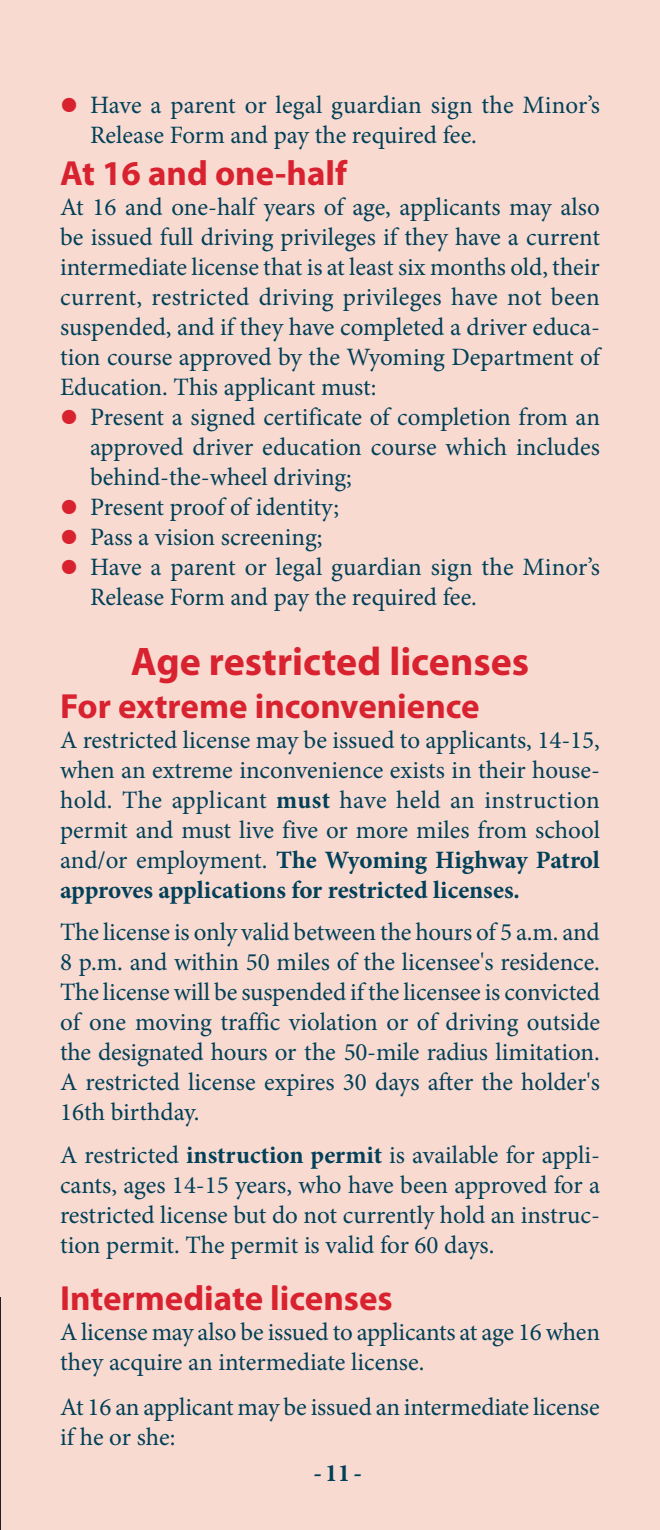
<style>
.page{position:relative;width:660px;height:1530px;background:#f9dad0}
.page>*{position:absolute;margin:0;border:0;box-sizing:border-box;transform-origin:0 0}
.Hed_1{font:700 40px "Myriad Pro";color:#d82230}
.Hed_2{font:700 35px "Myriad Pro";color:#d82230}
.Body_text{font:25px/30px "Minion Pro";color:#004059;text-align:justify}
.Body__no_space_after{font:25px/30px "Minion Pro";letter-spacing:-.005em;color:#004059;text-align:justify}
.Indented_text_with_b{font:25px/30px "Minion Pro";color:#004059}
.t1{font:700 25px "Minion Pro";color:#004059}
.s1{font-family:"Myriad Pro";font-weight:900;font-size:50px;color:#d82230}
.s2{font-weight:700}
</style>
<div class="page">
<hr style="left:0;top:1298px;width:1px;height:232px;background:#231f20">
<p class="Indented_text_with_b" style="left:90px;top:90px;width:511px;text-indent:-30px"><span class="s1">•</span> Have a parent or legal guardian sign the Minor’s<br>Release Form and pay the required fee.</p>
<p class="Hed_2" style="left:60px;top:150px;width:289px">At 16 and one-half</p>
<p class="Body__no_space_after" style="left:60px;top:192px;width:542px">At 16 and one-half years of age, applicants may also be issued full driving privileges if they have a current intermediate license that is at least six months old, their current, restricted driving privileges have not been suspended, and if they have completed a driver educa&shy;tion course approved by the Wyoming Department of Education. This applicant must:</p>
<p class="Indented_text_with_b" style="left:90px;top:402px;width:512px;text-align:justify;text-indent:-30px"><span class="s1">•</span> Present a signed certificate of completion from an approved driver education course which includes behind-the-wheel driving;</p>
<p class="Indented_text_with_b" style="left:60px;top:492px;width:281px"><span class="s1">•</span> Present proof of identity;</p>
<p class="Indented_text_with_b" style="left:60px;top:522px;width:264px"><span class="s1">•</span> Pass a vision screening;</p>
<p class="Indented_text_with_b" style="left:90px;top:552px;width:511px;text-indent:-30px"><span class="s1">•</span> Have a parent or legal guardian sign the Minor’s<br>Release Form and pay the required fee.</p>
<p class="Hed_1" style="left:131px;top:635px;width:400px">Age restricted licenses</p>
<p class="Hed_2" style="left:60px;top:683px;width:421px">For extreme inconvenience</p>
<p class="Body_text" style="left:60px;top:725px;width:542px">A restricted license may be issued to applicants, 14-15, when an extreme inconvenience exists in their house&shy;hold. The applicant <span class="s2">must</span> have held an instruction permit and must live five or more miles from school and/or employment. <span class="s2">The Wyoming Highway Patrol approves applications for restricted licenses.</span></p>
<p class="Body_text" style="left:60px;top:917px;width:542px">The license is only valid between the hours of 5 a.m. and 8 p.m. and within 50 miles of the licensee's residence.<br>The license will be suspended if the licensee is convicted of one moving traffic violation or of driving outside the designated hours or the 50-mile radius limitation.<br>A restricted license expires 30 days after the holder's 16th birthday.</p>
<p class="Body_text" style="left:60px;top:1140px;width:542px">A restricted <span class="s2">instruction permit</span> is available for appli&shy;cants, ages 14-15 years, who have been approved for a restricted license but do not currently hold an instruc&shy;tion permit. The permit is valid for 60 days.</p>
<p class="Hed_2" style="left:60px;top:1275px;width:334px">Intermediate licenses</p>
<p class="Body_text" style="left:60px;top:1317px;width:542px">A license may also be issued to applicants at age 16 when they acquire an intermediate license.</p>
<p class="Body__no_space_after" style="left:60px;top:1392px;width:541px">At 16 an applicant may be issued an intermediate license if he or she:</p>
<p class="t1" style="left:314px;top:1455px;width:50px">-11-</p>
</div>
